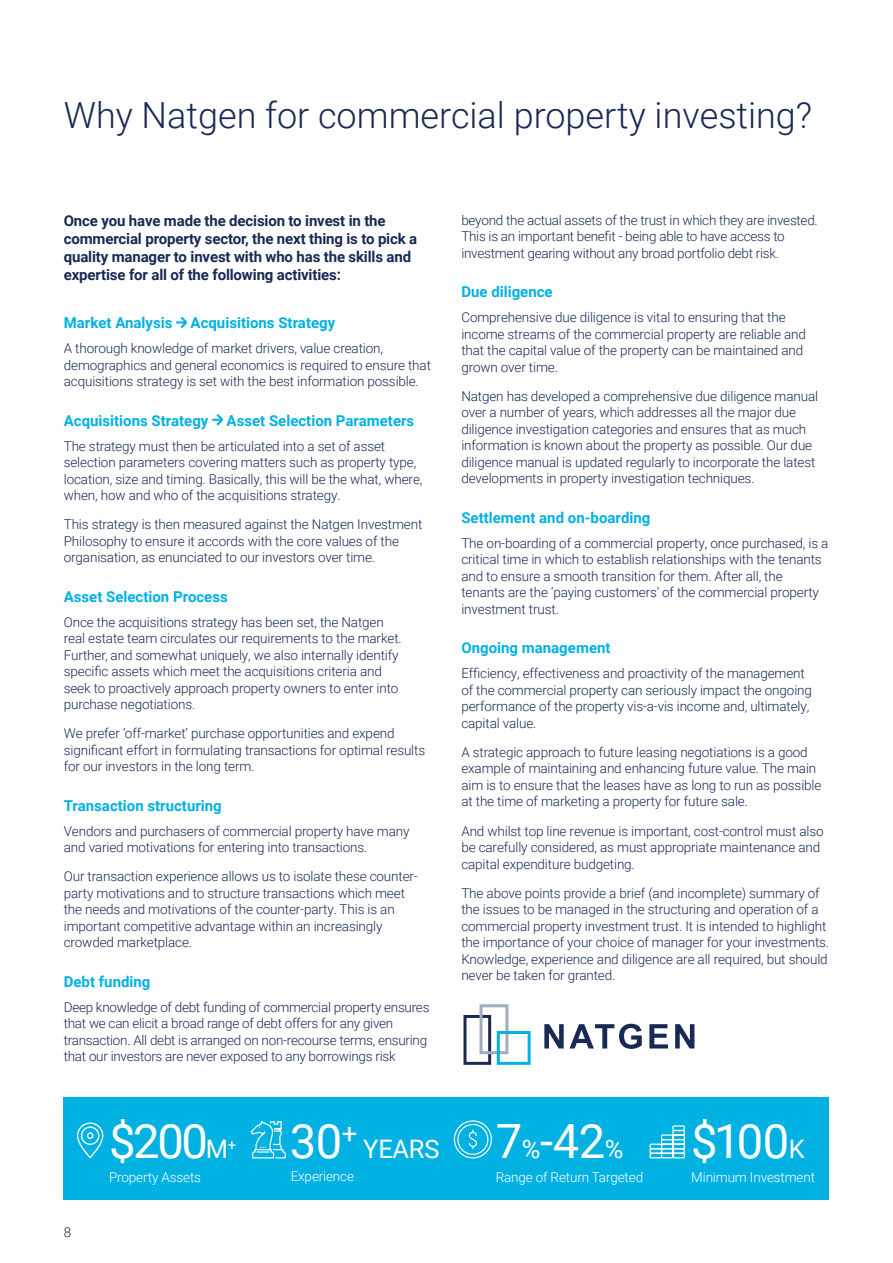
<style>
.page{position:relative;width:893px;height:1263px;background:#fff}
.page>*{position:absolute;margin:0;border:0;box-sizing:border-box;transform-origin:0 0}
.t1{font:47.25px "Roboto";letter-spacing:-.03em;color:#fff}
.t2{font:300 36px "Roboto";color:#182a54}
.t3{font:25.5px "Roboto";letter-spacing:-.01em;color:#fff}
.t4{font:700 15px "Roboto";color:#00b1e2}
.t5{font:700 15px/18px "Roboto";letter-spacing:-.01em;color:#182a54}
.t6{font:300 13.5px/16.5px "Roboto";letter-spacing:-.01em;color:#182a54}
.t7{font:300 13.5px "Roboto";letter-spacing:-.01em;color:#fff}
.s1{font-size:25.5px}
</style>
<div class="page">
<svg style="left:463px;top:1004px;width:68px;height:61px"></svg>
<svg style="left:544px;top:1024px;width:98px;height:25px"></svg>
<svg style="left:649px;top:1024px;width:19px;height:24px"></svg>
<svg style="left:675px;top:1024px;width:19px;height:24px"></svg>
<div style="left:64px;top:1097px;width:765px;height:102px;background:#00b1e2"></div>
<svg style="left:77px;top:1122px;width:27px;height:37px"></svg>
<svg style="left:251px;top:1121px;width:35px;height:38px"></svg>
<svg style="left:649px;top:1125px;width:36px;height:34px"></svg>
<svg style="left:453px;top:1120px;width:39px;height:39px"></svg>
<svg style="left:176px;top:317px;width:11px;height:11px"></svg>
<svg style="left:212px;top:414px;width:11px;height:11px"></svg>
<h2 class="t2" style="left:64px;top:90px;width:750px">Why Natgen for commercial property investing?</h2>
<p class="t5" style="left:64px;top:212px;width:355px">Once you have made the decision to invest in the commercial property sector, the next thing is to pick a quality manager to invest with who has the skills and expertise for all of the following activities:</p>
<p class="t4" style="left:64px;top:312px;width:273px">Market Analysis Acquisitions Strategy</p>
<p class="t6" style="left:64px;top:340px;width:369px">A thorough knowledge of market drivers, value creation, demographics and general economics is required to ensure that acquisitions strategy is set with the best information possible.</p>
<p class="t4" style="left:64px;top:410px;width:352px">Acquisitions Strategy Asset Selection Parameters</p>
<p class="t6" style="left:64px;top:437px;width:360px">The strategy must then be articulated into a set of asset selection parameters covering matters such as property type, location, size and timing. Basically, this will be the what, where, when, how and who of the acquisitions strategy.</p>
<p class="t6" style="left:64px;top:516px;width:360px">This strategy is then measured against the Natgen Investment<br>Philosophy to ensure it accords with the core values of the organisation, as enunciated to our investors over time.</p>
<p class="t4" style="left:64px;top:586px;width:166px">Asset Selection Process</p>
<p class="t6" style="left:64px;top:613px;width:339px">Once the acquisitions strategy has been set, the Natgen real estate team circulates our requirements to the market.<br>Further, and somewhat uniquely, we also internally identify specific assets which meet the acquisitions criteria and seek to proactively approach property owners to enter into purchase negotiations.</p>
<p class="t6" style="left:64px;top:725px;width:363px">We prefer ‘off-market’ purchase opportunities and expend significant effort in formulating transactions for optimal results for our investors in the long term.</p>
<p class="t4" style="left:64px;top:795px;width:160px">Transaction structuring</p>
<p class="t6" style="left:64px;top:822px;width:347px">Vendors and purchasers of commercial property have many and varied motivations for entering into transactions.</p>
<p class="t6" style="left:64px;top:868px;width:356px">Our transaction experience allows us to isolate these counter&shy;party motivations and to structure transactions which meet the needs and motivations of the counter-party. This is an important competitive advantage within an increasingly crowded marketplace.</p>
<p class="t4" style="left:64px;top:971px;width:88px">Debt funding</p>
<p class="t6" style="left:64px;top:998px;width:367px">Deep knowledge of debt funding of commercial property ensures that we can elicit a broad range of debt offers for any given transaction. All debt is arranged on non-recourse terms, ensuring that our investors are never exposed to any borrowings risk</p>
<p class="t6" style="left:64px;top:1223px;width:9px">8</p>
<h1 class="t1" style="left:109px;top:1108px;width:129px">$200<span class="s1">M</span><sup>+</sup></h1>
<p class="t7" style="left:109px;top:1168px;width:93px">Property Assets</p>
<h1 class="t1" style="left:290px;top:1108px;width:69px">30<sup>+</sup></h1>
<h3 class="t3" style="left:363px;top:1131px;width:78px">YEARS</h3>
<p class="t7" style="left:291px;top:1167px;width:65px">Experience</p>
<p class="t6" style="left:461px;top:211px;width:358px">beyond the actual assets of the trust in which they are invested.<br>This is an important benefit - being able to have access to investment gearing without any broad portfolio debt risk.</p>
<p class="t4" style="left:461px;top:281px;width:93px">Due diligence</p>
<p class="t6" style="left:461px;top:309px;width:346px">Comprehensive due diligence is vital to ensuring that the income streams of the commercial property are reliable and that the capital value of the property can be maintained and grown over time.</p>
<p class="t6" style="left:461px;top:387px;width:358px">Natgen has developed a comprehensive due diligence manual over a number of years, which addresses all the major due diligence investigation categories and ensures that as much information is known about the property as possible. Our due diligence manual is updated regularly to incorporate the latest developments in property investigation techniques.</p>
<p class="t4" style="left:461px;top:507px;width:191px">Settlement and on-boarding</p>
<p class="t6" style="left:461px;top:534px;width:369px">The on-boarding of a commercial property, once purchased, is a critical time in which to establish relationships with the tenants and to ensure a smooth transition for them. After all, the tenants are the ‘paying customers’ of the commercial property investment trust.</p>
<p class="t4" style="left:461px;top:637px;width:151px">Ongoing management</p>
<p class="t6" style="left:461px;top:664px;width:352px">Efficiency, effectiveness and proactivity of the management of the commercial property can seriously impact the ongoing performance of the property vis-a-vis income and, ultimately, capital value.</p>
<p class="t6" style="left:461px;top:743px;width:362px">A strategic approach to future leasing negotiations is a good example of maintaining and enhancing future value. The main aim is to ensure that the leases have as long to run as possible at the time of marketing a property for future sale.</p>
<p class="t6" style="left:461px;top:822px;width:364px">And whilst top line revenue is important, cost-control must also be carefully considered, as must appropriate maintenance and capital expenditure budgeting.</p>
<p class="t6" style="left:461px;top:884px;width:369px">The above points provide a brief (and incomplete) summary of the issues to be managed in the structuring and operation of a commercial property investment trust. It is intended to highlight the importance of your choice of manager for your investments.<br>Knowledge, experience and diligence are all required, but should never be taken for granted.</p>
<h1 class="t1" style="left:496px;top:1108px;width:129px">7<span class="s1">%</span>-42<span class="s1">%</span></h1>
<p class="t7" style="left:496px;top:1168px;width:149px">Range of Return Targeted</p>
<h1 class="t1" style="left:691px;top:1108px;width:115px">$100<span class="s1">K</span></h1>
<p class="t7" style="left:691px;top:1168px;width:125px">Minimum Investment</p>
</div>
